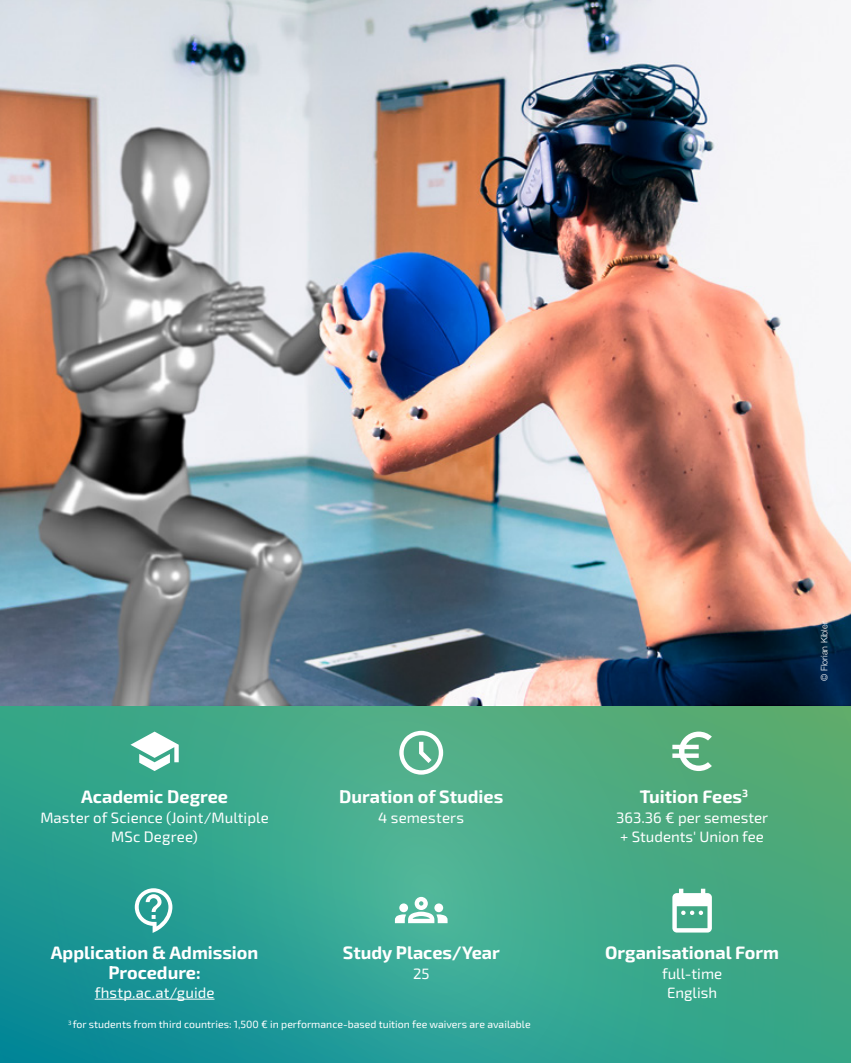
<style>
.page{position:relative;width:851px;height:1063px;background:#fff}
.page>*{position:absolute;margin:0;border:0;box-sizing:border-box;transform-origin:0 0}
.t1{font:700 18px/19.5px "Exo 2";color:#fff;text-align:center}
.t2{font:15px/19.5px "Exo 2";color:#fff;text-align:center}
.t3{font:10.5px "Exo 2";color:#fff}
.t4{font:300 9px "Helvetica Neue LT Pro";color:#fff}
</style>
<div class="page">
<svg style="left:0;top:706px;width:850px;height:357px;background:#42a887"></svg>
<svg style="left:37px;top:919px;width:813px;height:144px;background:#2da092"></svg>
<img style="left:0;top:0;width:850px;height:706px">
<svg style="left:399px;top:731px;width:44px;height:44px"></svg>
<svg style="left:130px;top:732px;width:49px;height:39px"></svg>
<svg style="left:672px;top:732px;width:39px;height:39px"></svg>
<svg style="left:135px;top:888px;width:37px;height:45px"></svg>
<svg style="left:395px;top:897px;width:52px;height:26px"></svg>
<svg style="left:672px;top:889px;width:39px;height:44px"></svg>
<hr style="left:95px;top:999px;width:119px;height:1px;background:#fff">
<p class="t4" style="left:818px;top:681px;width:61px;rotate:-90deg">© Florian Kibler</p>
<p class="t1" style="left:81px;top:786px;width:148px">Academic Degree</p>
<p class="t2" style="left:40px;top:807px;width:230px">Master of Science (Joint/Multiple<br>MSc Degree)</p>
<p class="t1" style="left:339px;top:786px;width:165px">Duration of Studies</p>
<p class="t2" style="left:378px;top:807px;width:87px">4 semesters</p>
<p class="t1" style="left:639px;top:786px;width:110px">Tuition Fees<sup>3</sup></p>
<p class="t2" style="left:616px;top:807px;width:153px;text-align:left">363.36 € per semester + Students' Union fee</p>
<p class="t1" style="left:51px;top:942px;width:209px">Application &amp; Admission<br>Procedure:</p>
<p class="t2" style="left:95px;top:982px;width:121px">fhstp.ac.at/guide</p>
<p class="t1" style="left:343px;top:942px;width:158px">Study Places/Year</p>
<p class="t2" style="left:413px;top:963px;width:18px">25</p>
<p class="t1" style="left:605px;top:942px;width:175px">Organisational Form</p>
<p class="t2" style="left:662px;top:963px;width:62px">full-time<br>English</p>
<p class="t3" style="left:68px;top:1017px;width:464px"><sup>3</sup> for students from third countries: 1,500 € in performance-based tuition fee waivers are available</p>
</div>
